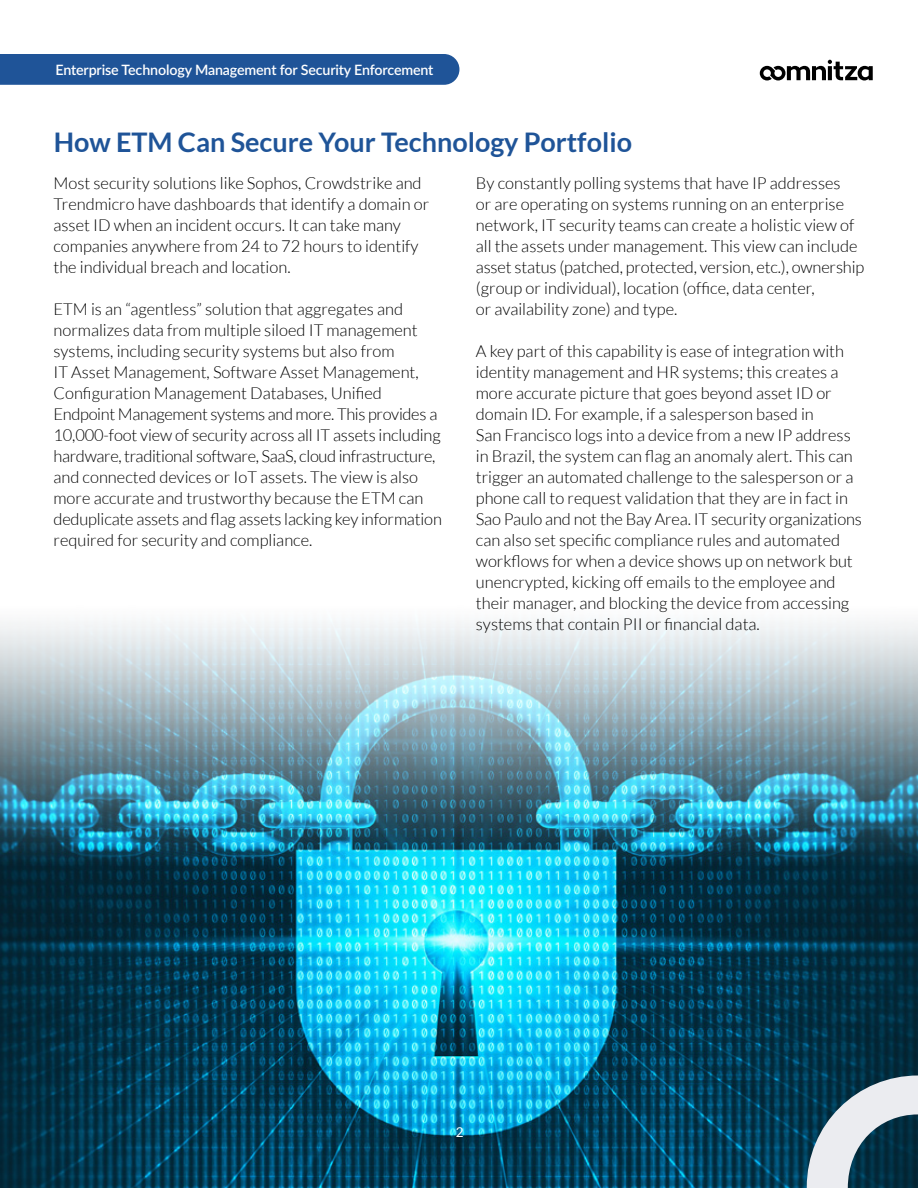
<style>
.page{position:relative;width:918px;height:1188px;background:#fff}
.page>*{position:absolute;margin:0;border:0;box-sizing:border-box;transform-origin:0 0}
.t1{font:700 27px "Lato";color:#1f5498}
.t2{font:300 16.5px/21px "Lato";color:#000}
.t3{font:600 14.25px "Lato";letter-spacing:-.01em;color:#fff}
.t4{font:13.5px "Lato";color:#fff}
</style>
<div class="page">
<img style="left:0;top:622px;width:918px;height:566px">
<svg style="left:807px;top:1076px;width:111px;height:112px"></svg>
<div style="left:0;top:54px;width:459px;height:31px;background:#1f5498"></div>
<svg style="left:760px;top:60px;width:113px;height:21px"></svg>
<p class="t3" style="left:56px;top:59px;width:380px">Enterprise Technology Management for Security Enforcement</p>
<h1 class="t1" style="left:54px;top:127px;width:580px">How ETM Can Secure Your Technology Portfolio</h1>
<p class="t2" style="left:53px;top:173px;width:377px">Most security solutions like Sophos, Crowdstrike and Trendmicro have dashboards that identify a domain or asset ID when an incident occurs. It can take many companies anywhere from 24 to 72 hours to identify the individual breach and location.</p>
<p class="t2" style="left:53px;top:299px;width:390px">ETM is an “agentless” solution that aggregates and normalizes data from multiple siloed IT management systems, including security systems but also from<br>IT Asset Management, Software Asset Management, Configuration Management Databases, Unified Endpoint Management systems and more. This provides a 10,000-foot view of security across all IT assets including hardware, traditional software, SaaS, cloud infrastructure, and connected devices or IoT assets. The view is also more accurate and trustworthy because the ETM can deduplicate assets and flag assets lacking key information required for security and compliance.</p>
<p class="t2" style="left:476px;top:173px;width:390px">By constantly polling systems that have IP addresses<br>or are operating on systems running on an enterprise network, IT security teams can create a holistic view of all the assets under management. This view can include asset status (patched, protected, version, etc.), ownership (group or individual), location (office, data center,<br>or availability zone) and type.</p>
<p class="t2" style="left:476px;top:341px;width:388px">A key part of this capability is ease of integration with identity management and HR systems; this creates a more accurate picture that goes beyond asset ID or domain ID. For example, if a salesperson based in<br>San Francisco logs into a device from a new IP address in Brazil, the system can flag an anomaly alert. This can trigger an automated challenge to the salesperson or a phone call to request validation that they are in fact in Sao Paulo and not the Bay Area. IT security organizations can also set specific compliance rules and automated workflows for when a device shows up on network but unencrypted, kicking off emails to the employee and their manager, and blocking the device from accessing systems that contain PII or financial data.</p>
<p class="t4" style="left:456px;top:1124px;width:9px">2</p>
</div>
